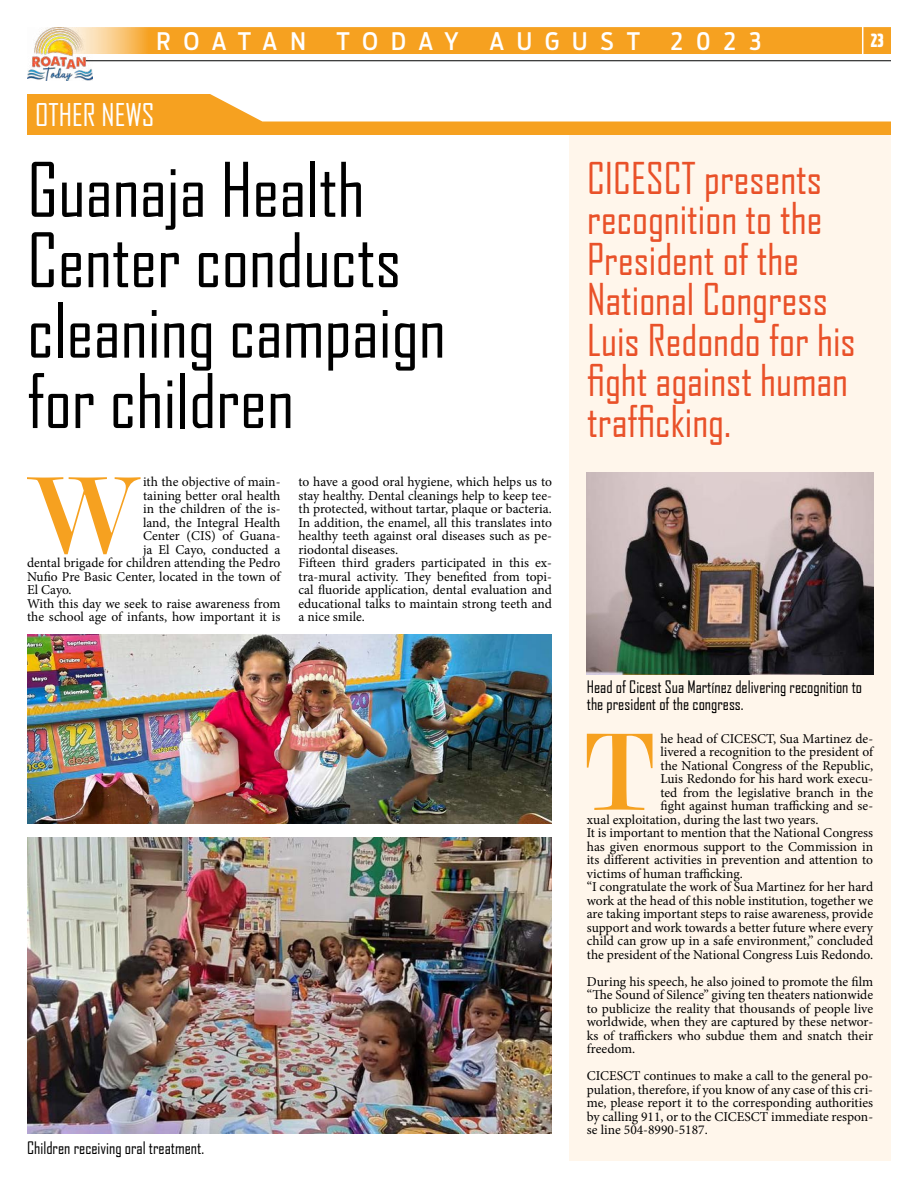
<style>
.page{position:relative;width:918px;height:1188px;background:#fff}
.page>*{position:absolute;margin:0;border:0;box-sizing:border-box;transform-origin:0 0}
.t1{font:113.7px "Modern 20 BT Roman B";color:#f6a120}
.t2{font:72px/70.3px "Agency FB";color:#000}
.t3{font:42px/40.5px "Agency FB";color:#e95129}
.t4{font:30px "Agency FB";color:#fff}
.t5{font:500 condensed 24px "Ford Antenna";letter-spacing:.54em;color:#fff}
.t6{font:18px "Ford Antenna Black Cmp";color:#fff}
.t7{font:16.5px/16.5px "Agency FB";color:#000}
.t8{font:13.5px/13.5px "Minion Pro";color:#000;text-align:justify}
</style>
<div class="page">
<div style="left:569px;top:135px;width:322px;height:1026px;background:#fff6eb"></div>
<div style="left:27px;top:94px;width:864px;height:41px;background:#f6a120"></div>
<svg style="left:210px;top:94px;width:681px;height:28px;background:#fef9f2"></svg>
<img style="left:27px;top:634px;width:525px;height:190px">
<img style="left:27px;top:837px;width:525px;height:297px">
<img style="left:587px;top:472px;width:286px;height:203px">
<div style="left:27px;top:27px;width:864px;height:27px;background:#f6a120"></div>
<svg style="left:862px;top:27px;width:1px;height:27px"></svg>
<hr style="left:86px;top:60px;width:805px;height:1px;background:#010202">
<img style="left:27px;top:27px;width:65px;height:54px">
<h3 class="t5" style="left:156px;top:20px;width:151px">ROATAN</h3>
<h3 class="t5" style="left:337px;top:20px;width:124px">TODAY</h3>
<h3 class="t5" style="left:489px;top:20px;width:152px">AUGUST</h3>
<h3 class="t5" style="left:671px;top:20px;width:92px">2023</h3>
<h3 class="t6" style="left:871px;top:25px;width:14px">23</h3>
<h3 class="t4" style="left:35px;top:97px;width:121px">OTHER NEWS</h3>
<h2 class="t2" style="left:27px;top:153px;width:420px">Guanaja Health<br>Center conducts cleaning campaign for children</h2>
<h3 class="t3" style="left:587px;top:157px;width:270px">CICESCT presents recognition to the<br>President of the<br>National Congress<br>Luis Redondo for his fight against human trafficking.</h3>
<h1 class="t1" style="left:27px;top:446px;width:118px">W</h1>
<p class="t8" style="left:143px;top:475px;width:139px">ith the objective of main-</p>
<p class="t8" style="left:143px;top:489px;width:139px">taining better oral health</p>
<p class="t8" style="left:143px;top:502px;width:139px">in the children of the is-</p>
<p class="t8" style="left:143px;top:516px;width:139px">land, the Integral Health</p>
<p class="t8" style="left:143px;top:529px;width:139px">Center (CIS) of Guana-</p>
<p class="t8" style="left:143px;top:543px;width:139px">ja El Cayo, conducted a</p>
<p class="t8" style="left:27px;top:556px;width:255px">dental brigade for children attending the Pedro</p>
<p class="t8" style="left:27px;top:570px;width:255px">Nufio Pre Basic Center, located in the town of</p>
<p class="t8" style="left:27px;top:583px;width:46px">El Cayo.</p>
<p class="t8" style="left:27px;top:597px;width:255px">With this day we seek to raise awareness from</p>
<p class="t8" style="left:27px;top:610px;width:255px">the school age of infants, how important it is</p>
<p class="t8" style="left:298px;top:475px;width:255px;text-align:left">to have a good oral hygiene, which helps us to stay healthy. Dental cleanings help to keep tee&shy;th protected, without tartar, plaque or bacteria.<br>In addition, the enamel, all this translates into healthy teeth against oral diseases such as pe&shy;riodontal diseases.<br>Fifteen third graders participated in this ex&shy;tra-mural activity. They benefited from topi&shy;cal fluoride application, dental evaluation and educational talks to maintain strong teeth and a nice smile.</p>
<p class="t7" style="left:27px;top:1139px;width:178px">Children receiving oral treatment.</p>
<p class="t7" style="left:587px;top:679px;width:277px">Head of Cicest Sua Martínez delivering recognition to the president of the congress.</p>
<h1 class="t1" style="left:580px;top:702px;width:82px">T</h1>
<p class="t8" style="left:660px;top:732px;width:214px">he head of CICESCT, Sua Martinez de-</p>
<p class="t8" style="left:660px;top:745px;width:214px">livered a recognition to the president of</p>
<p class="t8" style="left:660px;top:759px;width:214px">the National Congress of the Republic,</p>
<p class="t8" style="left:660px;top:772px;width:214px">Luis Redondo for his hard work execu-</p>
<p class="t8" style="left:660px;top:786px;width:214px">ted from the legislative branch in the</p>
<p class="t8" style="left:660px;top:799px;width:214px">fight against human trafficking and se-</p>
<p class="t8" style="left:587px;top:813px;width:233px">xual exploitation, during the last two years.</p>
<p class="t8" style="left:587px;top:826px;width:288px">It is important to mention that the National Congress</p>
<p class="t8" style="left:587px;top:840px;width:288px">has given enormous support to the Commission in</p>
<p class="t8" style="left:587px;top:853px;width:288px">its different activities in prevention and attention to</p>
<p class="t8" style="left:587px;top:867px;width:158px">victims of human trafficking.</p>
<p class="t8" style="left:587px;top:880px;width:288px">“I congratulate the work of Sua Martinez for her hard</p>
<p class="t8" style="left:587px;top:894px;width:288px">work at the head of this noble institution, together we</p>
<p class="t8" style="left:587px;top:907px;width:288px">are taking important steps to raise awareness, provide</p>
<p class="t8" style="left:587px;top:921px;width:288px">support and work towards a better future where every</p>
<p class="t8" style="left:587px;top:934px;width:288px">child can grow up in a safe environment,” concluded</p>
<p class="t8" style="left:587px;top:948px;width:288px">the president of the National Congress Luis Redondo.</p>
<p class="t8" style="left:587px;top:975px;width:288px">During his speech, he also joined to promote the film “The Sound of Silence” giving ten theaters nationwide to publicize the reality that thousands of people live worldwide, when they are captured by these networ&shy;ks of traffickers who subdue them and snatch their freedom.</p>
<p class="t8" style="left:587px;top:1069px;width:288px">CICESCT continues to make a call to the general po&shy;pulation, therefore, if you know of any case of this cri&shy;me, please report it to the corresponding authorities by calling 911, or to the CICESCT immediate respon&shy;se line 504-8990-5187.</p>
</div>
